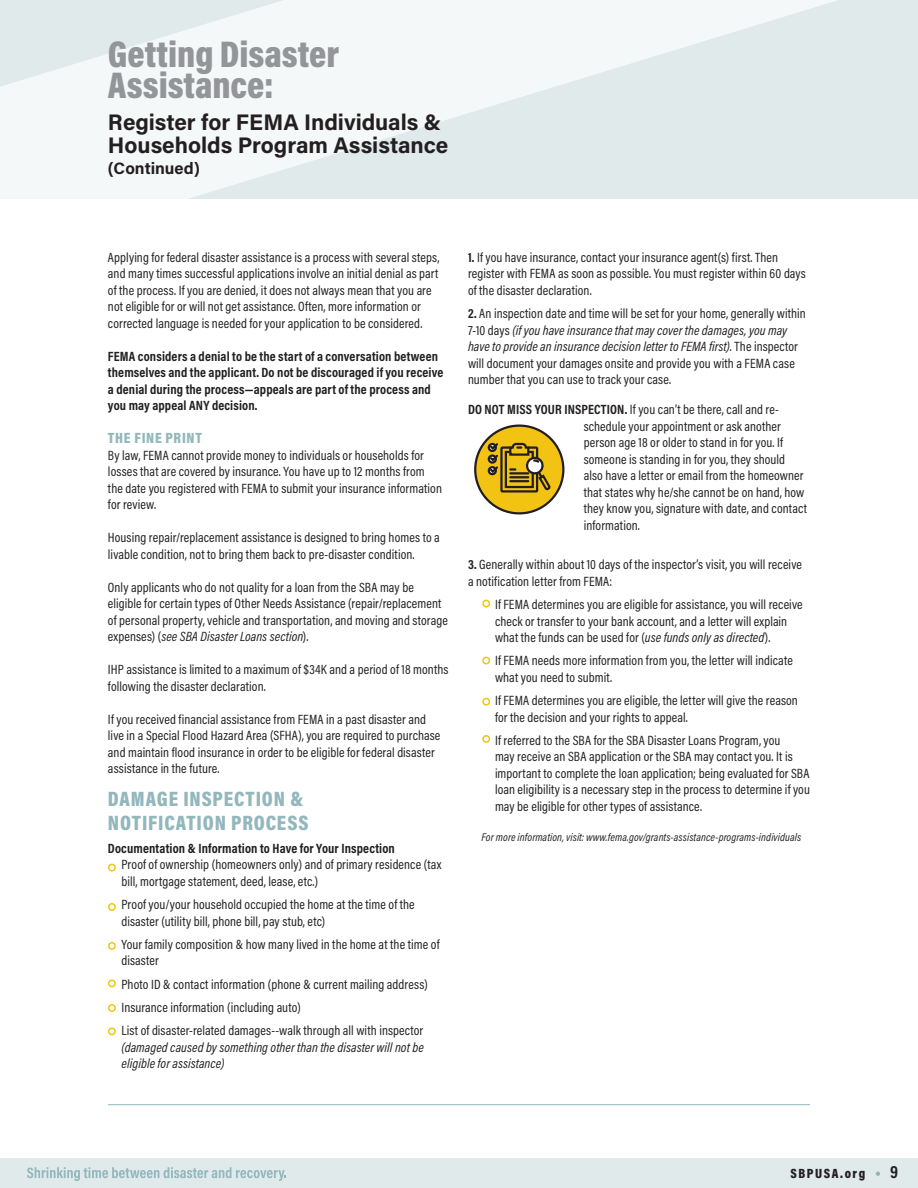
<style>
.page{position:relative;width:918px;height:1188px;background:#fff}
.page>*{position:absolute;margin:0;border:0;box-sizing:border-box;transform-origin:0 0}
.t1{font:900 37.5px/31.2px "Acumin Pro Cond";color:#939598}
.t2{font:700 22.5px/23.7px "Acumin Pro";letter-spacing:-.005em;color:#231f20}
.t3{font:900 21px "Acumin Pro Cond";letter-spacing:.04em;color:#92b7bc}
.t4{font:700 18px "Acumin Pro Cond";color:#231f20}
.t5{font:700 16.5px "Acumin Pro";color:#231f20}
.Header_paragraph{font:900 15px "Acumin Pro Cond";letter-spacing:.05em;color:#92b7bc}
.t6{font:13.5px/16.5px "Acumin Pro Cond";letter-spacing:.005em;color:#231f20}
.Bold{font:700 13.5px/16.5px "Acumin Pro Cond";letter-spacing:.01em;color:#231f20}
.t7{font:italic 13.5px/16.5px "Acumin Pro Cond";letter-spacing:.005em;color:#231f20;text-align:justify}
.t8{font:900 13.5px "Acumin Pro Cond";letter-spacing:.11em;color:#231f20}
.t9{font:italic 11.25px "Acumin Pro Cond";letter-spacing:.01em;color:#231f20}
.s1{font-style:italic}
.s2{font-style:normal}
.s3{font-weight:700}
</style>
<div class="page">
<div style="left:0;top:1158px;width:918px;height:30px;background:#e1eaeb"></div>
<svg style="left:27px;top:1167px;width:259px;height:14px"></svg>
<svg style="left:876px;top:1172px;width:4px;height:4px"></svg>
<svg style="left:0;top:0;width:918px;height:199px;fill:#e1eaeb"></svg>
<hr style="left:108px;top:1104px;width:702px;height:1px;background:#92b7bc">
<div style="left:108px;top:979px;width:8px;height:8px;border:2px solid #f3c314;border-radius:50%"></div>
<div style="left:482px;top:698px;width:8px;height:8px;border:2px solid #f3c314;border-radius:50%"></div>
<div style="left:482px;top:735px;width:8px;height:8px;border:2px solid #f3c314;border-radius:50%"></div>
<div style="left:475px;top:425px;width:88px;height:89px;background:#f3c314;border-radius:50%"></div>
<div style="left:474px;top:424px;width:90px;height:90px;border:2px solid #231f20;border-radius:50%"></div>
<svg style="left:488px;top:441px;width:65px;height:52px"></svg>
<div style="left:108px;top:942px;width:8px;height:8px;border:2px solid #f3c314;border-radius:50%"></div>
<div style="left:108px;top:903px;width:8px;height:8px;border:2px solid #f3c314;border-radius:50%"></div>
<div style="left:108px;top:864px;width:8px;height:7px;border:2px solid #f3c314;border-radius:50%"></div>
<div style="left:108px;top:1004px;width:8px;height:8px;border:2px solid #f3c314;border-radius:50%"></div>
<div style="left:108px;top:1027px;width:8px;height:8px;border:2px solid #f3c314;border-radius:50%"></div>
<div style="left:482px;top:657px;width:8px;height:7px;border:2px solid #f3c314;border-radius:50%"></div>
<div style="left:482px;top:600px;width:8px;height:7px;border:2px solid #f3c314;border-radius:50%"></div>
<p class="t1" style="left:108px;top:38px;width:233px">Getting Disaster<br>Assistance:</p>
<p class="t2" style="left:108px;top:109px;width:342px">Register for FEMA Individuals &amp;<br>Households Program Assistance</p>
<p class="t5" style="left:108px;top:157px;width:93px">(Continued)</p>
<p class="t6" style="left:108px;top:249px;width:333px">Applying for federal disaster assistance is a process with several steps, and many times successful applications involve an initial denial as part of the process. If you are denied, it does not always mean that you are not eligible for or will not get assistance. Often, more information or corrected language is needed for your application to be considered.</p>
<p class="Bold" style="left:108px;top:348px;width:337px">FEMA considers a denial to be the start of a conversation between themselves and the applicant. Do not be discouraged if you receive a denial during the process—appeals are part of the process and you may appeal ANY decision.</p>
<p class="Header_paragraph" style="left:108px;top:428px;width:95px">THE FINE PRINT</p>
<p class="t6" style="left:108px;top:447px;width:336px">By law, FEMA cannot provide money to individuals or households for losses that are covered by insurance. You have up to 12 months from the date you registered with FEMA to submit your insurance information for review.</p>
<p class="t6" style="left:108px;top:529px;width:333px">Housing repair/replacement assistance is designed to bring homes to a livable condition, not to bring them back to pre-disaster condition.</p>
<p class="t6" style="left:108px;top:579px;width:342px">Only applicants who do not quality for a loan from the SBA may be eligible for certain types of Other Needs Assistance (repair/replacement of personal property, vehicle and transportation, and moving and storage expenses) (<span class="s1">see SBA Disaster Loans section</span>).</p>
<p class="t6" style="left:108px;top:661px;width:342px">IHP assistance is limited to a maximum of $34K and a period of 18 months following the disaster declaration.</p>
<p class="t6" style="left:108px;top:711px;width:334px">If you received financial assistance from FEMA in a past disaster and live in a Special Flood Hazard Area (SFHA), you are required to purchase and maintain flood insurance in order to be eligible for federal disaster assistance in the future.</p>
<p class="t3" style="left:108px;top:785px;width:197px">DAMAGE INSPECTION &amp;</p>
<p class="t3" style="left:108px;top:809px;width:202px">NOTIFICATION PROCESS</p>
<p class="Bold" style="left:108px;top:840px;width:288px">Documentation &amp; Information to Have for Your Inspection</p>
<p class="t6" style="left:121px;top:856px;width:321px">Proof of ownership (homeowners only) and of primary residence (tax bill, mortgage statement, deed, lease, etc.)</p>
<p class="t6" style="left:121px;top:896px;width:295px">Proof you/your household occupied the home at the time of the disaster (utility bill, phone bill, pay stub, etc)</p>
<p class="t6" style="left:121px;top:936px;width:320px">Your family composition &amp; how many lived in the home at the time of disaster</p>
<p class="t6" style="left:121px;top:975px;width:308px">Photo ID &amp; contact information (phone &amp; current mailing address)</p>
<p class="t6" style="left:121px;top:999px;width:181px">Insurance information (including auto)</p>
<p class="t7" style="left:121px;top:1022px;width:304px"><span class="s2">List of disaster-related damages--walk through all with inspector </span>(damaged caused by something other than the disaster will not be eligible for assistance)</p>
<p class="t6" style="left:468px;top:249px;width:339px"><span class="s3">1.</span> If you have insurance, contact your insurance agent(s) first. Then register with FEMA as soon as possible. You must register within 60 days of the disaster declaration.</p>
<p class="t6" style="left:468px;top:305px;width:339px"><span class="s3">2.</span> An inspection date and time will be set for your home, generally within 7-10 days <span class="s1">(if you have insurance that may cover the damages, you may have to provide an insurance decision letter to FEMA first).</span> The inspector will document your damages onsite and provide you with a FEMA case number that you can use to track your case.</p>
<p class="t6" style="left:584px;top:401px;width:225px;text-indent:-116px"><span class="s3">DO NOT MISS YOUR INSPECTION.</span> If you can’t be there, call and re&shy;schedule your appointment or ask another person age 18 or older to stand in for you. If someone is standing in for you, they should also have a letter or email from the homeowner that states why he/she cannot be on hand, how they know you, signature with date, and contact information.</p>
<p class="t6" style="left:468px;top:556px;width:336px"><span class="s3">3.</span> Generally within about 10 days of the inspector’s visit, you will receive a notification letter from FEMA:</p>
<p class="t6" style="left:495px;top:596px;width:309px">If FEMA determines you are eligible for assistance, you will receive check or transfer to your bank account, and a letter will explain what the funds can be used for (<span class="s1">use funds only as directed</span>).</p>
<p class="t6" style="left:495px;top:652px;width:299px">If FEMA needs more information from you, the letter will indicate what you need to submit.</p>
<p class="t6" style="left:495px;top:692px;width:304px">If FEMA determines you are eligible, the letter will give the reason for the decision and your rights to appeal.</p>
<p class="t6" style="left:495px;top:732px;width:316px">If referred to the SBA for the SBA Disaster Loans Program, you<br>may receive an SBA application or the SBA may contact you. It is important to complete the loan application; being evaluated for SBA loan eligibility is a necessary step in the process to determine if you may be eligible for other types of assistance.</p>
<p class="t9" style="left:482px;top:830px;width:321px">For more information, visit: www.fema.gov/grants-assistance-programs-individuals</p>
<p class="t8" style="left:791px;top:1165px;width:76px">SBPUSA.org</p>
<h3 class="t4" style="left:890px;top:1160px;width:10px">9</h3>
</div>
